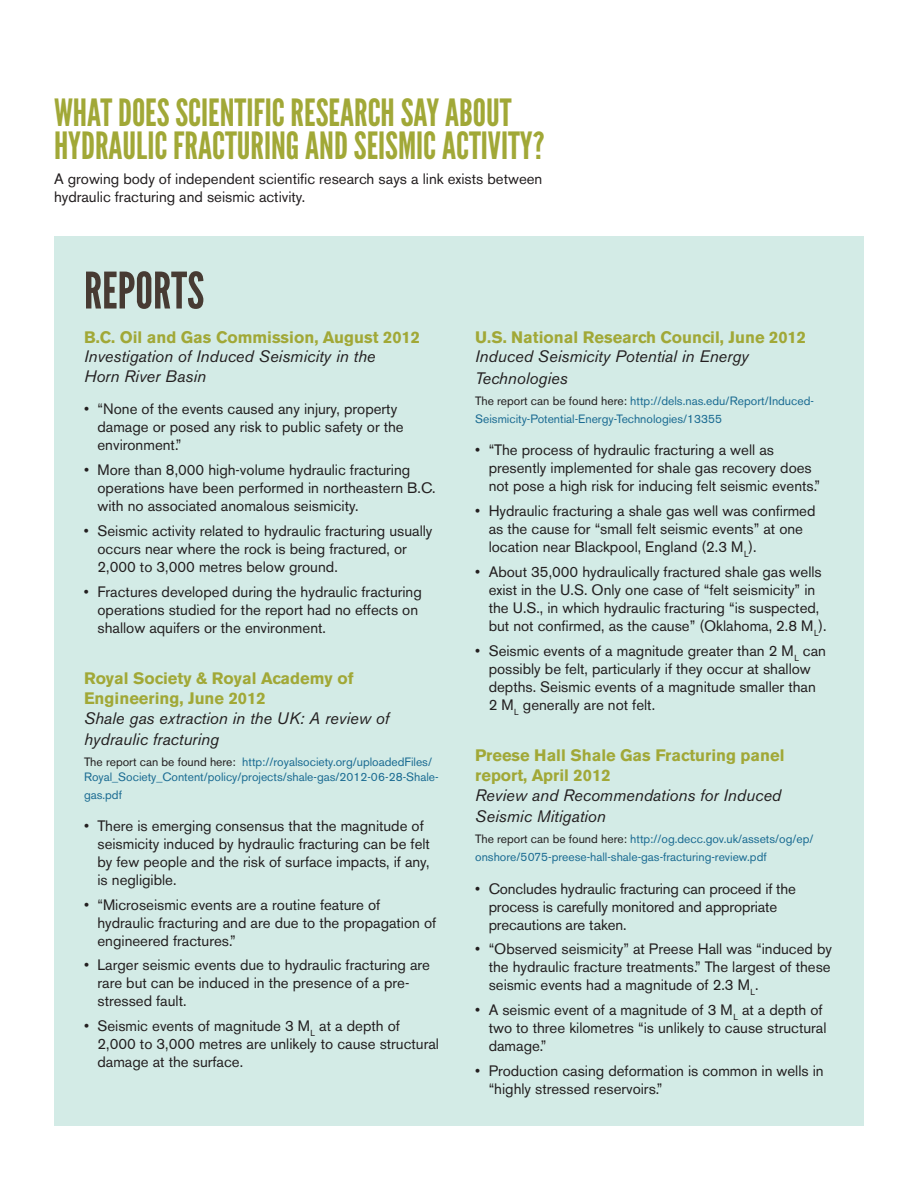
<style>
.page{position:relative;width:918px;height:1188px;background:#fff}
.page>*{position:absolute;margin:0;border:0;box-sizing:border-box;transform-origin:0 0}
.t1{font:50.25px "League Gothic";color:#473b33}
.t2{font:37.5px/33px "League Gothic";color:#a1a837}
.t3{font:italic 16.5px/21.6px "Akzidenz Grotesk BE";color:#231f20}
.t4{font:700 16.5px/19.8px "Akzidenz Grotesk BE";color:#a1a837}
.t5{font:15px/18px "Akzidenz Grotesk BE";color:#231f20}
.t6{font:12px/18px "Akzidenz Grotesk BE";color:#1a6b92}
.s1{color:#231f20}
</style>
<div class="page">
<div style="left:54px;top:237px;width:810px;height:889px;background:#d3ebe6"></div>
<h2 class="t2" style="left:54px;top:97px;width:492px">WHAT DOES SCIENTIFIC RESEARCH SAY ABOUT<br>HYDRAULIC FRACTURING AND SEISMIC ACTIVITY?</h2>
<p class="t5" style="left:54px;top:169px;width:490px">A growing body of independent scientific research says a link exists between hydraulic fracturing and seismic activity.</p>
<h1 class="t1" style="left:84px;top:262px;width:122px">REPORTS</h1>
<p class="t4" style="left:84px;top:327px;width:338px">B.C. Oil and Gas Commission, August 2012</p>
<p class="t3" style="left:84px;top:347px;width:293px;line-height:19.8px">Investigation of Induced Seismicity in the<br>Horn River Basin</p>
<p class="t5" style="left:98px;top:400px;width:308px;text-indent:-14px">• “None of the events caused any injury, property damage or posed any risk to public safety or the environment.”</p>
<p class="t5" style="left:98px;top:461px;width:340px;text-indent:-14px">• More than 8,000 high-volume hydraulic fracturing operations have been performed in northeastern B.C. with no associated anomalous seismicity.</p>
<p class="t5" style="left:98px;top:522px;width:337px;text-indent:-14px">• Seismic activity related to hydraulic fracturing usually occurs near where the rock is being fractured, or<br>2,000 to 3,000 metres below ground.</p>
<p class="t5" style="left:98px;top:582px;width:326px;text-indent:-14px">• Fractures developed during the hydraulic fracturing operations studied for the report had no effects on shallow aquifers or the environment.</p>
<p class="t4" style="left:84px;top:668px;width:271px">Royal Society &amp; Royal Academy of<br>Engineering, June 2012</p>
<p class="t3" style="left:84px;top:707px;width:307px">Shale gas extraction in the UK: A review of hydraulic fracturing</p>
<p class="t6" style="left:84px;top:755px;width:356px;line-height:14.4px"><span class="s1">The report can be found here:</span> http://royalsociety.org/uploadedFiles/<br>Royal_Society_Content/policy/projects/shale-gas/2012-06-28-Shale-</p>
<p class="t6" style="left:84px;top:786px;width:39px">gas.pdf</p>
<p class="t5" style="left:98px;top:817px;width:334px;text-indent:-14px">• There is emerging consensus that the magnitude of seismicity induced by hydraulic fracturing can be felt by few people and the risk of surface impacts, if any, is negligible.</p>
<p class="t5" style="left:98px;top:896px;width:340px;text-indent:-14px">• “Microseismic events are a routine feature of hydraulic fracturing and are due to the propagation of engineered fractures.”</p>
<p class="t5" style="left:98px;top:956px;width:334px;text-indent:-14px">• Larger seismic events due to hydraulic fracturing are rare but can be induced in the presence of a pre&shy;stressed fault.</p>
<p class="t5" style="left:97px;top:1017px;width:343px;text-indent:-13px">• Seismic events of magnitude 3 M<sub>L</sub> at a depth of<br>2,000 to 3,000 metres are unlikely to cause structural damage at the surface.</p>
<p class="t4" style="left:475px;top:327px;width:333px">U.S. National Research Council, June 2012</p>
<p class="t3" style="left:475px;top:346px;width:275px">Induced Seismicity Potential in Energy<br>Technologies</p>
<p class="t6" style="left:475px;top:392px;width:340px"><span class="s1">The report can be found here:</span> http://dels.nas.edu/Report/Induced-<br>Seismicity-Potential-Energy-Technologies/13355</p>
<p class="t5" style="left:489px;top:441px;width:333px;text-indent:-14px">• “The process of hydraulic fracturing a well as presently implemented for shale gas recovery does not pose a high risk for inducing felt seismic events.”</p>
<p class="t5" style="left:489px;top:502px;width:328px;text-indent:-14px">• Hydraulic fracturing a shale gas well was confirmed as the cause for “small felt seismic events” at one location near Blackpool, England (2.3 M<sub>L</sub>).</p>
<p class="t5" style="left:489px;top:563px;width:340px;text-indent:-13px">• About 35,000 hydraulically fractured shale gas wells exist in the U.S. Only one case of “felt seismicity” in the U.S., in which hydraulic fracturing “is suspected, but not confirmed, as the cause” (Oklahoma, 2.8 M<sub>L</sub>).</p>
<p class="t5" style="left:489px;top:641px;width:339px;text-indent:-14px">• Seismic events of a magnitude greater than 2 M<sub>L</sub> can possibly be felt, particularly if they occur at shallow depths. Seismic events of a magnitude smaller than 2 M<sub>L</sub> generally are not felt.</p>
<p class="t4" style="left:475px;top:745px;width:311px">Preese Hall Shale Gas Fracturing panel report, April 2012</p>
<p class="t3" style="left:475px;top:784px;width:308px">Review and Recommendations for Induced<br>Seismic Mitigation</p>
<p class="t6" style="left:475px;top:830px;width:340px"><span class="s1">The report can be found here:</span> http://og.decc.gov.uk/assets/og/ep/ onshore/5075-preese-hall-shale-gas-fracturing-review.pdf</p>
<p class="t5" style="left:489px;top:879px;width:309px;text-indent:-14px">• Concludes hydraulic fracturing can proceed if the process is carefully monitored and appropriate precautions are taken.</p>
<p class="t5" style="left:489px;top:940px;width:345px;text-align:justify;text-indent:-14px">• “Observed seismicity” at Preese Hall was “induced by the hydraulic fracture treatments.” The largest of these seismic events had a magnitude of 2.3 M<sub>L</sub>.</p>
<p class="t5" style="left:489px;top:1001px;width:339px;text-indent:-14px">• A seismic event of a magnitude of 3 M<sub>L</sub> at a depth of two to three kilometres “is unlikely to cause structural damage.”</p>
<p class="t5" style="left:489px;top:1062px;width:337px;text-indent:-14px">• Production casing deformation is common in wells in “highly stressed reservoirs.”</p>
</div>
